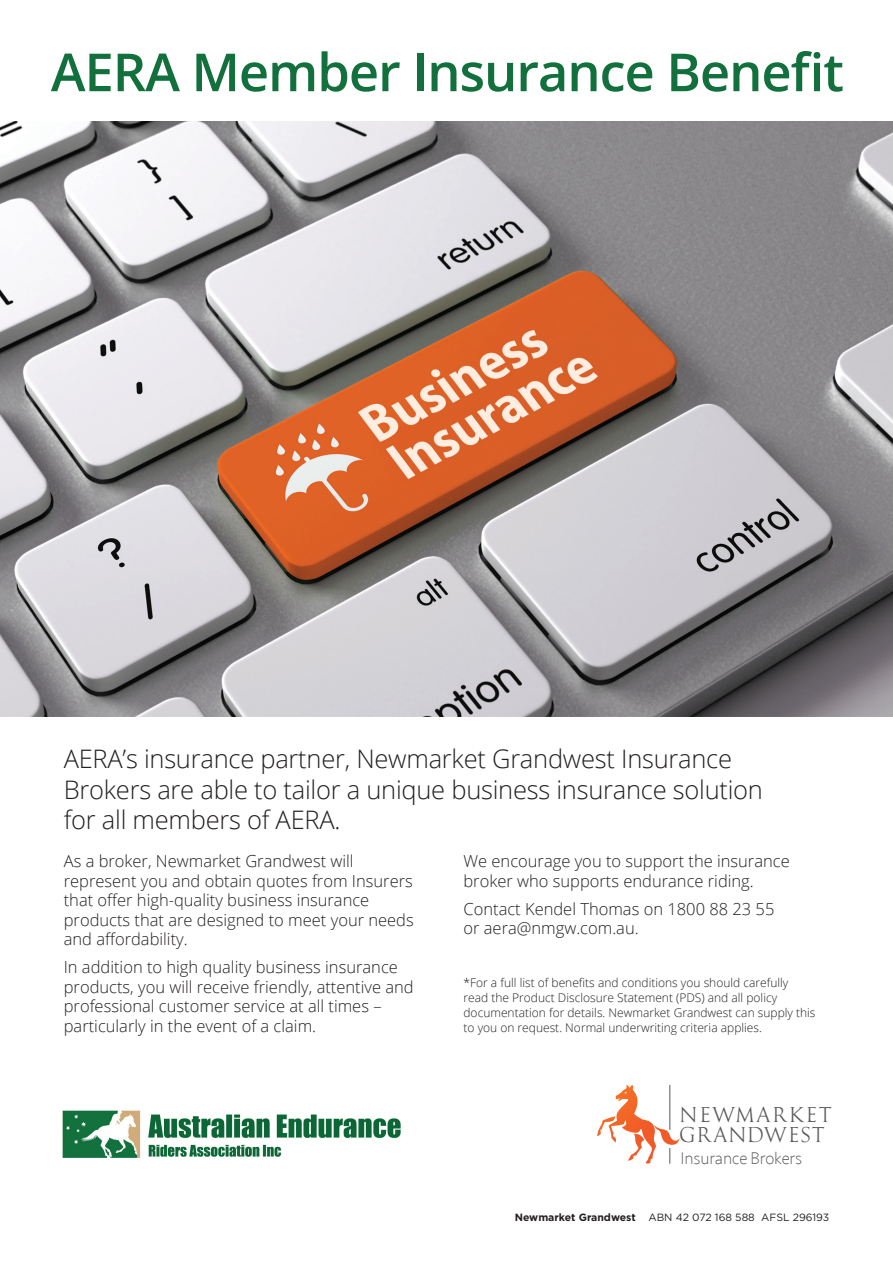
<style>
.page{position:relative;width:893px;height:1263px;background:#fff}
.page>*{position:absolute;margin:0;border:0;box-sizing:border-box;transform-origin:0 0}
.t1{font:600 52.5px "Open Sans";letter-spacing:-.02em;color:#12703d}
.t2{font:300 25.5px/30.6px "Open Sans";letter-spacing:-.01em;color:#231f20}
.t3{font:21.3px/19.8px "Goudy Trajan";letter-spacing:.06em;color:#57585a}
.t4{font:200 17.4px "Seravek";letter-spacing:-.01em;color:#58595b}
.t5{font:300 16.5px/19.5px "Open Sans";color:#231f20}
.t6{font:300 12px/15px "Open Sans";color:#231f20}
.t7{font:10.5px "Gotham";color:#231f20}
.s1{font-weight:700}
</style>
<div class="page">
<img style="left:0;top:121px;width:893px;height:595px">
<img style="left:148px;top:1114px;width:253px;height:43px">
<svg style="left:597px;top:1085px;width:83px;height:79px"></svg>
<img style="left:62px;top:1110px;width:79px;height:48px">
<h1 class="t1" style="left:51px;top:36px;width:795px">AERA Member Insurance Benefit</h1>
<h2 class="t2" style="left:64px;top:743px;width:701px">AERA’s insurance partner, Newmarket Grandwest Insurance<br>Brokers are able to tailor a unique business insurance solution for all members of AERA.</h2>
<p class="t5" style="left:64px;top:851px;width:351px">As a broker, Newmarket Grandwest will represent you and obtain quotes from Insurers that offer high-quality business insurance products that are designed to meet your needs and affordability.</p>
<p class="t5" style="left:64px;top:957px;width:351px">In addition to high quality business insurance products, you will receive friendly, attentive and professional customer service at all times – particularly in the event of a claim.</p>
<p class="t5" style="left:463px;top:851px;width:328px">We encourage you to support the insurance broker who supports endurance riding.</p>
<p class="t5" style="left:463px;top:899px;width:312px">Contact Kendel Thomas on 1800 88 23 55 or aera@nmgw.com.au.</p>
<p class="t6" style="left:463px;top:975px;width:354px">*For a full list of benefits and conditions you should carefully read the Product Disclosure Statement (PDS) and all policy documentation for details. Newmarket Grandwest can supply this to you on request. Normal underwriting criteria applies.</p>
<p class="t3" style="left:679px;top:1105px;width:154px">NEWMARKET<br>GRANDWEST</p>
<p class="t4" style="left:681px;top:1147px;width:123px">Insurance Brokers</p>
<p class="t7" style="left:515px;top:1210px;width:316px"><span class="s1">Newmarket Grandwest</span> ABN 42 072 168 588 AFSL 296193</p>
</div>
